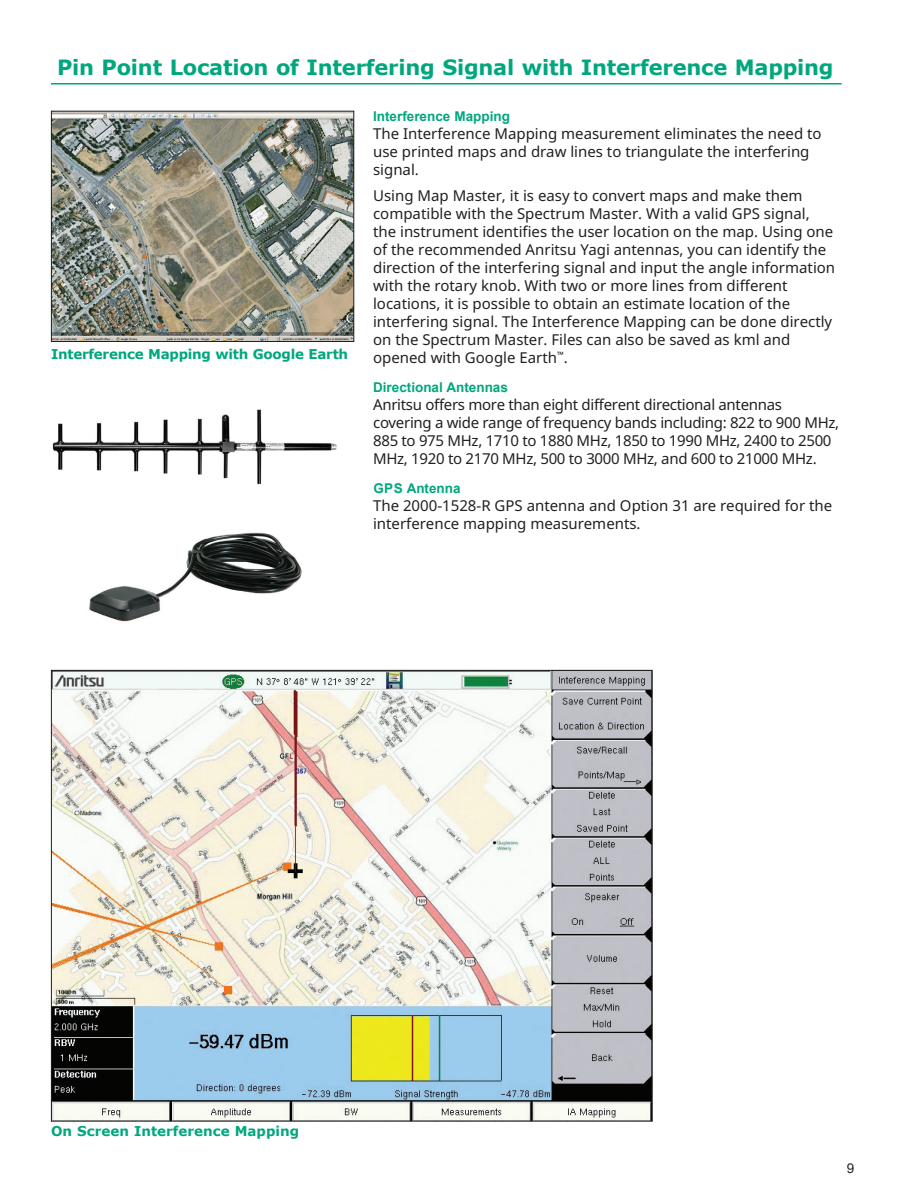
<style>
.page{position:relative;width:918px;height:1188px;background:#fff}
.page>*{position:absolute;margin:0;border:0;box-sizing:border-box;transform-origin:0 0}
.Masthead_14_pt_Verda{font:700 21px "Verdana";letter-spacing:-.01em;color:#00a77e}
.Introductory_Body_te{font:15px/18px "Noto Sans";color:#231f20}
.Introductory_Body_te-2{font:15px/18px "Noto Sans";letter-spacing:-.02em;color:#231f20}
.subhead_9pt_Arial_Bo{font:700 13.5px "Arial";color:#00a77e}
.figure_caption{font:700 13.5px "Verdana";letter-spacing:-.02em;color:#00a77e}
.figure_caption-2{font:700 13.5px "Verdana";color:#00a77e}
.t1{font:13.5px "Arial";color:#231f20}
</style>
<div class="page">
<hr style="left:51px;top:83px;width:791px;height:2px;background:#00a77e">
<img style="left:52px;top:409px;width:285px;height:76px">
<img style="left:89px;top:532px;width:213px;height:90px">
<img style="left:53px;top:113px;width:299px;height:227px">
<div style="left:51px;top:111px;width:303px;height:231px;border:1px solid #231f20"></div>
<img style="left:53px;top:672px;width:598px;height:447px">
<p class="Masthead_14_pt_Verda" style="left:57px;top:52px;width:778px">Pin Point Location of Interfering Signal with Interference Mapping</p>
<p class="figure_caption" style="left:51px;top:344px;width:299px">Interference Mapping with Google Earth</p>
<p class="subhead_9pt_Arial_Bo" style="left:373px;top:106px;width:138px">Interference Mapping</p>
<p class="Introductory_Body_te" style="left:373px;top:124px;width:450px">The Interference Mapping measurement eliminates the need to use printed maps and draw lines to triangulate the interfering signal.</p>
<p class="Introductory_Body_te" style="left:373px;top:186px;width:464px">Using Map Master, it is easy to convert maps and make them compatible with the Spectrum Master. With a valid GPS signal, the instrument identifies the user location on the map. Using one of the recommended Anritsu Yagi antennas, you can identify the direction of the interfering signal and input the angle information with the rotary knob. With two or more lines from different locations, it is possible to obtain an estimate location of the interfering signal. The Interference Mapping can be done directly on the Spectrum Master. Files can also be saved as kml and opened with Google Earth<sup>™</sup>.</p>
<p class="subhead_9pt_Arial_Bo" style="left:373px;top:378px;width:136px">Directional Antennas</p>
<p class="Introductory_Body_te-2" style="left:373px;top:395px;width:468px">Anritsu offers more than eight different directional antennas covering a wide range of frequency bands including: 822 to 900 MHz, 885 to 975 MHz, 1710 to 1880 MHz, 1850 to 1990 MHz, 2400 to 2500<br>MHz, 1920 to 2170 MHz, 500 to 3000 MHz, and 600 to 21000 MHz.</p>
<p class="subhead_9pt_Arial_Bo" style="left:373px;top:479px;width:89px">GPS Antenna</p>
<p class="Introductory_Body_te" style="left:373px;top:496px;width:461px">The 2000-1528-R GPS antenna and Option 31 are required for the interference mapping measurements.</p>
<p class="figure_caption-2" style="left:51px;top:1121px;width:250px">On Screen Interference Mapping</p>
<p class="t1" style="left:847px;top:1159px;width:9px">9</p>
</div>
